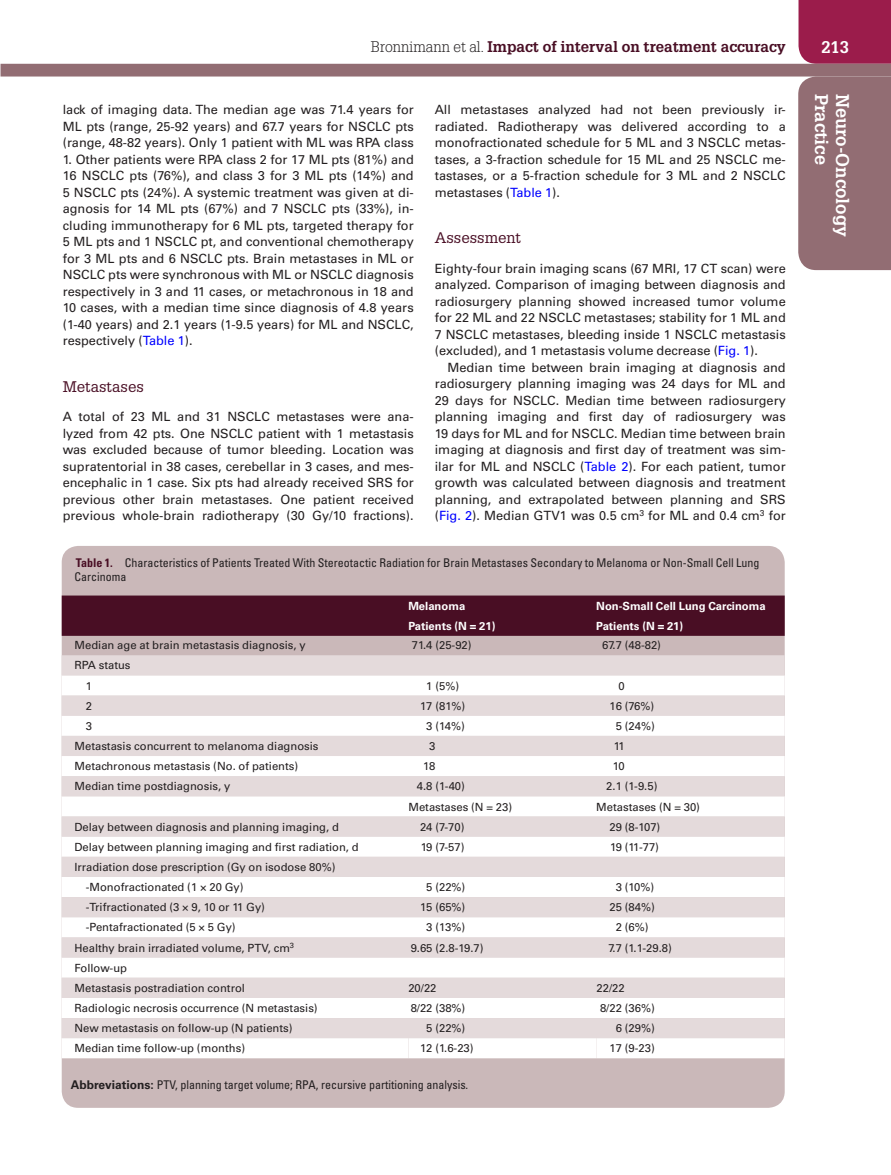
<style>
.page{position:relative;width:891px;height:1175px;background:#fff}
.page>*{position:absolute;margin:0;border:0;box-sizing:border-box;transform-origin:0 0}
.t1{font:700 18px "Glypha LT Std";color:#fff}
.t2{font:700 16.5px "Glypha LT Std";color:#fff}
.t3{font:700 15px "Glypha LT Std";color:#490e24}
.t4{font:15px "Glypha LT Std";color:#490e24}
.t5{font:12.75px/16.5px "Univers LT Std";color:#231f20;text-align:justify}
.t6{font:condensed 12px/13.5px "Univers LT Std";color:#231f20}
.t7{font:11.25px/20.1px "Univers LT Std";color:#231f20}
.t8{font:700 11.25px "Univers LT Std";color:#fff}
.s1{font-weight:300;color:#231f20}
.s2{color:#00f}
.s3{font-weight:700;color:#490e24}
.s4{font-weight:700;font-stretch:normal}
</style>
<div class="page">
<div style="left:799px;top:0;width:92px;height:64px;background:#9b1c4b"></div>
<div style="left:1px;top:64px;width:890px;height:12px;background:#926d73"></div>
<div style="left:798px;top:76px;width:93px;height:194px;background:#926d73"></div>
<div style="left:62px;top:546px;width:723px;height:561px;background:#cab8b9;border-radius:16px"></div>
<div style="left:62px;top:595px;width:723px;height:41px;background:#490e24"></div>
<div style="left:62px;top:655px;width:723px;height:20px;background:#e4dadb"></div>
<svg style="left:62px;top:675px;width:723px;height:363px;background:#f1ecec"></svg>
<div style="left:62px;top:1038px;width:723px;height:20px;background:#fff"></div>
<p class="t3" style="left:371px;top:37px;width:416px"><span class="s1">Bronnimann et al.</span> Impact of interval on treatment accuracy</p>
<p class="t2" style="left:821px;top:37px;width:29px">213</p>
<h1 class="t1" style="left:833px;top:94px;width:73px;rotate:90deg">Practice</h1>
<h1 class="t1" style="left:854px;top:94px;width:145px;rotate:90deg">Neuro-Oncology</h1>
<p class="t5" style="left:63px;top:102px;width:353px">lack of imaging data. The median age was 71.4 years for ML pts (range, 25-92 years) and 67.7 years for NSCLC pts (range, 48-82 years). Only 1 patient with ML was RPA class</p>
<p class="t5" style="left:63px;top:151px;width:353px">1. Other patients were RPA class 2 for 17 ML pts (81%) and 16 NSCLC pts (76%), and class 3 for 3 ML pts (14%) and 5 NSCLC pts (24%). A systemic treatment was given at di&shy;agnosis for 14 ML pts (67%) and 7 NSCLC pts (33%), in&shy;cluding immunotherapy for 6 ML pts, targeted therapy for 5 ML pts and 1 NSCLC pt, and conventional chemotherapy for 3 ML pts and 6 NSCLC pts. Brain metastases in ML or NSCLC pts were synchronous with ML or NSCLC diagnosis respectively in 3 and 11 cases, or metachronous in 18 and 10 cases, with a median time since diagnosis of 4.8 years (1-40 years) and 2.1 years (1-9.5 years) for ML and NSCLC, respectively (<span class="s2">Table 1</span>).</p>
<p class="t4" style="left:63px;top:377px;width:83px">Metastases</p>
<p class="t5" style="left:63px;top:408px;width:353px">A total of 23 ML and 31 NSCLC metastases were ana&shy;lyzed from 42 pts. One NSCLC patient with 1 metastasis was excluded because of tumor bleeding. Location was supratentorial in 38 cases, cerebellar in 3 cases, and mes&shy;encephalic in 1 case. Six pts had already received SRS for previous other brain metastases. One patient received previous whole-brain radiotherapy (30 Gy/10 fractions).</p>
<p class="t5" style="left:435px;top:102px;width:353px">All metastases analyzed had not been previously ir&shy;radiated. Radiotherapy was delivered according to a monofractionated schedule for 5 ML and 3 NSCLC metas&shy;tases, a 3-fraction schedule for 15 ML and 25 NSCLC me&shy;tastases, or a 5-fraction schedule for 3 ML and 2 NSCLC metastases (<span class="s2">Table 1</span>).</p>
<p class="t4" style="left:435px;top:229px;width:88px">Assessment</p>
<p class="t5" style="left:435px;top:260px;width:353px">Eighty-four brain imaging scans (67 MRI, 17 CT scan) were analyzed. Comparison of imaging between diagnosis and radiosurgery planning showed increased tumor volume for 22 ML and 22 NSCLC metastases; stability for 1 ML and 7 NSCLC metastases, bleeding inside 1 NSCLC metastasis (excluded), and 1 metastasis volume decrease (<span class="s2">Fig. 1</span>).</p>
<p class="t5" style="left:435px;top:359px;width:353px;text-indent:13px">Median time between brain imaging at diagnosis and radiosurgery planning imaging was 24 days for ML and 29 days for NSCLC. Median time between radiosurgery planning imaging and first day of radiosurgery was 19 days for ML and for NSCLC. Median time between brain imaging at diagnosis and first day of treatment was sim&shy;ilar for ML and NSCLC (<span class="s2">Table 2</span>). For each patient, tumor growth was calculated between diagnosis and treatment planning, and extrapolated between planning and SRS (<span class="s2">Fig. 2</span>). Median GTV1 was 0.5 cm<sup>3</sup> for ML and 0.4 cm<sup>3</sup> for</p>
<p class="t6" style="left:74px;top:556px;width:687px"><span class="s3">Table 1.</span> Characteristics of Patients Treated With Stereotactic Radiation for Brain Metastases Secondary to Melanoma or Non-Small Cell Lung<br>Carcinoma</p>
<p class="t8" style="left:408px;top:599px;width:58px">Melanoma</p>
<p class="t8" style="left:596px;top:599px;width:171px">Non-Small Cell Lung Carcinoma</p>
<p class="t8" style="left:408px;top:619px;width:89px">Patients (N = 21)</p>
<p class="t8" style="left:596px;top:619px;width:89px">Patients (N = 21)</p>
<p class="t7" style="left:74px;top:635px;width:233px">Median age at brain metastasis diagnosis, y</p>
<p class="t7" style="left:412px;top:635px;width:61px">71.4 (25-92)</p>
<p class="t7" style="left:602px;top:635px;width:60px">67.7 (48-82)</p>
<p class="t7" style="left:86px;top:655px;width:46px;text-indent:-11px">RPA status<br>1</p>
<p class="t7" style="left:426px;top:675px;width:34px">1 (5%)</p>
<p class="t7" style="left:619px;top:675px;width:8px">0</p>
<p class="t7" style="left:86px;top:695px;width:8px">2</p>
<p class="t7" style="left:420px;top:695px;width:47px">17 (81%)</p>
<p class="t7" style="left:610px;top:695px;width:46px">16 (76%)</p>
<p class="t7" style="left:86px;top:716px;width:8px">3</p>
<p class="t7" style="left:426px;top:716px;width:40px">3 (14%)</p>
<p class="t7" style="left:616px;top:716px;width:41px">5 (24%)</p>
<p class="t7" style="left:74px;top:736px;width:246px">Metastasis concurrent to melanoma diagnosis</p>
<p class="t7" style="left:429px;top:736px;width:8px">3</p>
<p class="t7" style="left:614px;top:736px;width:12px">11</p>
<p class="t7" style="left:74px;top:756px;width:225px">Metachronous metastasis (No. of patients)</p>
<p class="t7" style="left:423px;top:756px;width:14px">18</p>
<p class="t7" style="left:613px;top:756px;width:13px">10</p>
<p class="t7" style="left:74px;top:776px;width:157px">Median time postdiagnosis, y</p>
<p class="t7" style="left:417px;top:776px;width:50px">4.8 (1-40)</p>
<p class="t7" style="left:606px;top:776px;width:53px">2.1 (1-9.5)</p>
<p class="t7" style="left:408px;top:796px;width:105px">Metastases (N = 23)</p>
<p class="t7" style="left:596px;top:796px;width:105px">Metastases (N = 30)</p>
<p class="t7" style="left:74px;top:816px;width:266px">Delay between diagnosis and planning imaging, d</p>
<p class="t7" style="left:420px;top:816px;width:46px">24 (7-70)</p>
<p class="t7" style="left:609px;top:816px;width:52px">29 (8-107)</p>
<p class="t7" style="left:74px;top:836px;width:286px">Delay between planning imaging and first radiation, d</p>
<p class="t7" style="left:421px;top:836px;width:45px">19 (7-57)</p>
<p class="t7" style="left:610px;top:836px;width:50px">19 (11-77)</p>
<p class="t7" style="left:86px;top:857px;width:251px;text-indent:-11px">Irradiation dose prescription (Gy on isodose 80%) -Monofractionated (1 × 20 Gy)</p>
<p class="t7" style="left:426px;top:877px;width:41px">5 (22%)</p>
<p class="t7" style="left:616px;top:877px;width:40px">3 (10%)</p>
<p class="t7" style="left:86px;top:897px;width:181px">-Trifractionated (3 × 9, 10 or 11 Gy)</p>
<p class="t7" style="left:420px;top:897px;width:47px">15 (65%)</p>
<p class="t7" style="left:609px;top:897px;width:47px">25 (84%)</p>
<p class="t7" style="left:86px;top:917px;width:152px">-Pentafractionated (5 × 5 Gy)</p>
<p class="t7" style="left:426px;top:917px;width:40px">3 (13%)</p>
<p class="t7" style="left:616px;top:917px;width:34px">2 (6%)</p>
<p class="t7" style="left:74px;top:937px;width:221px">Healthy brain irradiated volume, PTV, cm<sup>3</sup></p>
<p class="t7" style="left:411px;top:937px;width:74px">9.65 (2.8-19.7)</p>
<p class="t7" style="left:608px;top:937px;width:65px">7.7 (1.1-29.8)</p>
<p class="t7" style="left:74px;top:957px;width:172px">Follow-up<br>Metastasis postradiation control</p>
<p class="t7" style="left:408px;top:977px;width:30px">20/22</p>
<p class="t7" style="left:597px;top:977px;width:30px">22/22</p>
<p class="t7" style="left:74px;top:998px;width:245px">Radiologic necrosis occurrence (N metastasis)</p>
<p class="t7" style="left:411px;top:998px;width:56px">8/22 (38%)</p>
<p class="t7" style="left:600px;top:998px;width:56px">8/22 (36%)</p>
<p class="t7" style="left:74px;top:1018px;width:220px">New metastasis on follow-up (N patients)</p>
<p class="t7" style="left:426px;top:1018px;width:41px">5 (22%)</p>
<p class="t7" style="left:616px;top:1018px;width:41px">6 (29%)</p>
<p class="t7" style="left:74px;top:1038px;width:172px">Median time follow-up (months)</p>
<p class="t7" style="left:420px;top:1038px;width:55px">12 (1.6-23)</p>
<p class="t7" style="left:610px;top:1038px;width:47px">17 (9-23)</p>
<p class="t6" style="left:71px;top:1077px;width:399px"><span class="s4">Abbreviations:</span> PTV, planning target volume; RPA, recursive partitioning analysis.</p>
</div>
